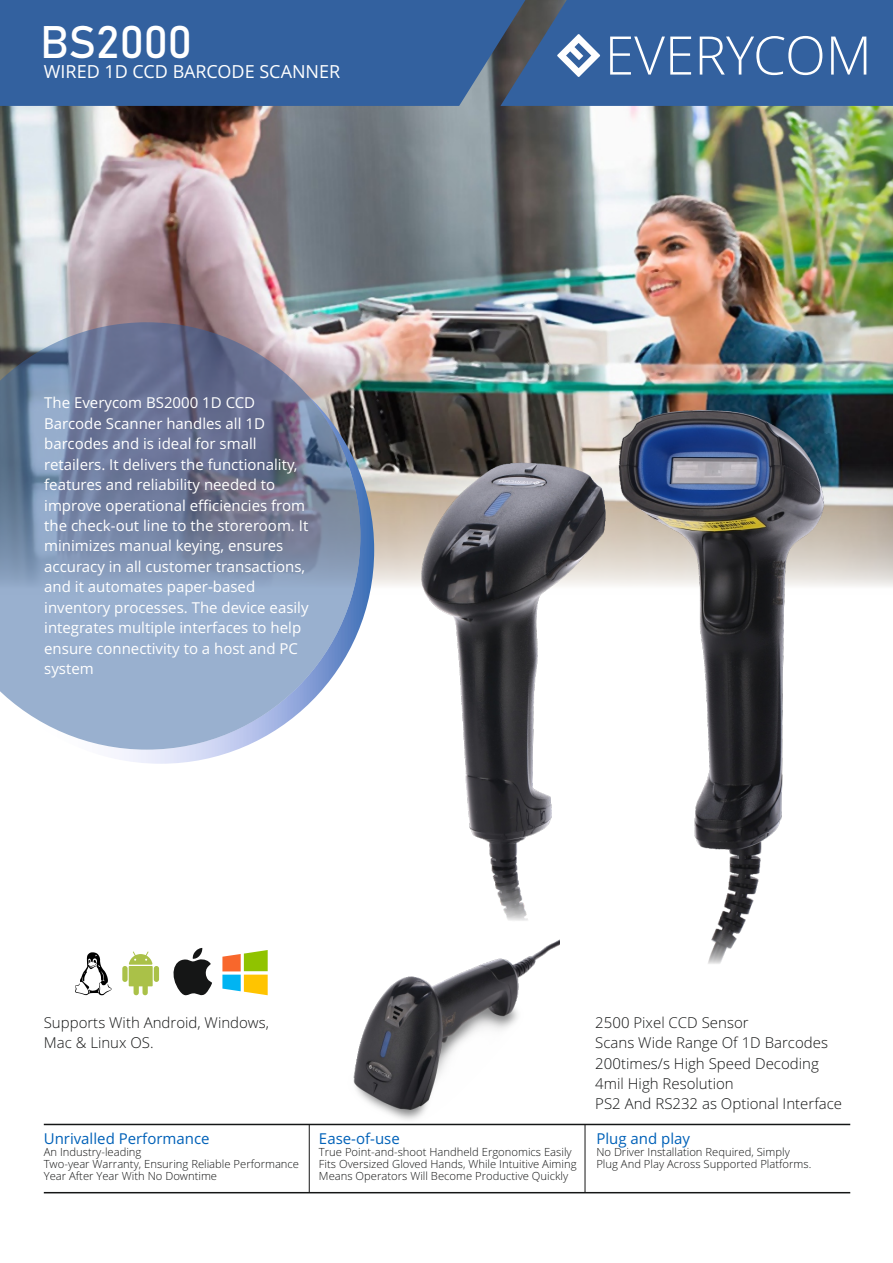
<style>
.page{position:relative;width:893px;height:1263px;background:#fff}
.page>*{position:absolute;margin:0;border:0;box-sizing:border-box;transform-origin:0 0}
.t1{font:45px "Bahnschrift";letter-spacing:-.015em;color:#fff}
.t2{font:18px "Open Sans";color:#fff}
.t3{font:15px/20.4px "Open Sans";color:#fff}
.t4{font:300 15px/20.4px "Open Sans";color:#151616}
.t5{font:15px "Open Sans";color:#0061b8}
.t6{font:300 11.25px/11.7px "Open Sans";color:#151616}
</style>
<div class="page">
<img style="left:0;top:106px;width:893px;height:481px">
<svg style="left:119px;top:394px;width:255px;height:370px"></svg>
<svg style="left:0;top:322px;width:360px;height:428px;background:#8997b3"></svg>
<img style="left:353px;top:940px;width:206px;height:180px">
<div style="left:0;top:0;width:500px;height:106px;background:#33619f"></div>
<hr style="left:44px;top:1124px;width:806px;height:1px;background:#151616">
<hr style="left:44px;top:1192px;width:806px;height:1px;background:#151616">
<hr style="left:309px;top:1124px;width:1px;height:69px;background:#151616">
<hr style="left:585px;top:1124px;width:1px;height:69px;background:#151616">
<img style="left:574px;top:352px;width:276px;height:612px">
<img style="left:412px;top:418px;width:211px;height:509px">
<svg style="left:173px;top:948px;width:39px;height:48px"></svg>
<div style="left:122px;top:966px;width:6px;height:16px;background:#aac148;border-radius:3px"></div>
<div style="left:154px;top:966px;width:5px;height:16px;background:#aac148;border-radius:3px"></div>
<svg style="left:129px;top:951px;width:24px;height:44px"></svg>
<svg style="left:222px;top:950px;width:46px;height:45px"></svg>
<svg style="left:75px;top:952px;width:37px;height:43px"></svg>
<svg style="left:500px;top:0;width:393px;height:106px;background:#42699f"></svg>
<h1 class="t1" style="left:40px;top:22px;width:154px">BS2000</h1>
<p class="t2" style="left:44px;top:64px;width:298px">WIRED 1D CCD BARCODE SCANNER</p>
<p class="t3" style="left:44px;top:394px;width:266px">The Everycom BS2000 1D CCD Barcode Scanner handles all 1D barcodes and is ideal for small retailers. It delivers the functionality, features and reliability needed to improve operational efficiencies from the check-out line to the storeroom. It minimizes manual keying, ensures accuracy in all customer transactions, and it automates paper-based inventory processes. The device easily integrates multiple interfaces to help ensure connectivity to a host and PC system</p>
<p class="t4" style="left:44px;top:1013px;width:227px">Supports With Android, Windows,<br>Mac &amp; Linux OS.</p>
<p class="t5" style="left:44px;top:1132px;width:167px">Unrivalled Performance</p>
<p class="t6" style="left:44px;top:1147px;width:257px">An Industry-leading<br>Two-year Warranty, Ensuring Reliable Performance<br>Year After Year With No Downtime</p>
<p class="t5" style="left:319px;top:1132px;width:82px">Ease-of-use</p>
<p class="t6" style="left:319px;top:1147px;width:259px">True Point-and-shoot Handheld Ergonomics Easily<br>Fits Oversized Gloved Hands, While Intuitive Aiming<br>Means Operators Will Become Productive Quickly</p>
<p class="t4" style="left:595px;top:1013px;width:248px">2500 Pixel CCD Sensor<br>Scans Wide Range Of 1D Barcodes<br>200times/s High Speed Decoding<br>4mil High Resolution<br>PS2 And RS232 as Optional Interface</p>
<p class="t5" style="left:596px;top:1132px;width:95px">Plug and play</p>
<p class="t6" style="left:596px;top:1147px;width:216px">No Driver Installation Required, Simply<br>Plug And Play Across Supported Platforms.</p>
</div>
